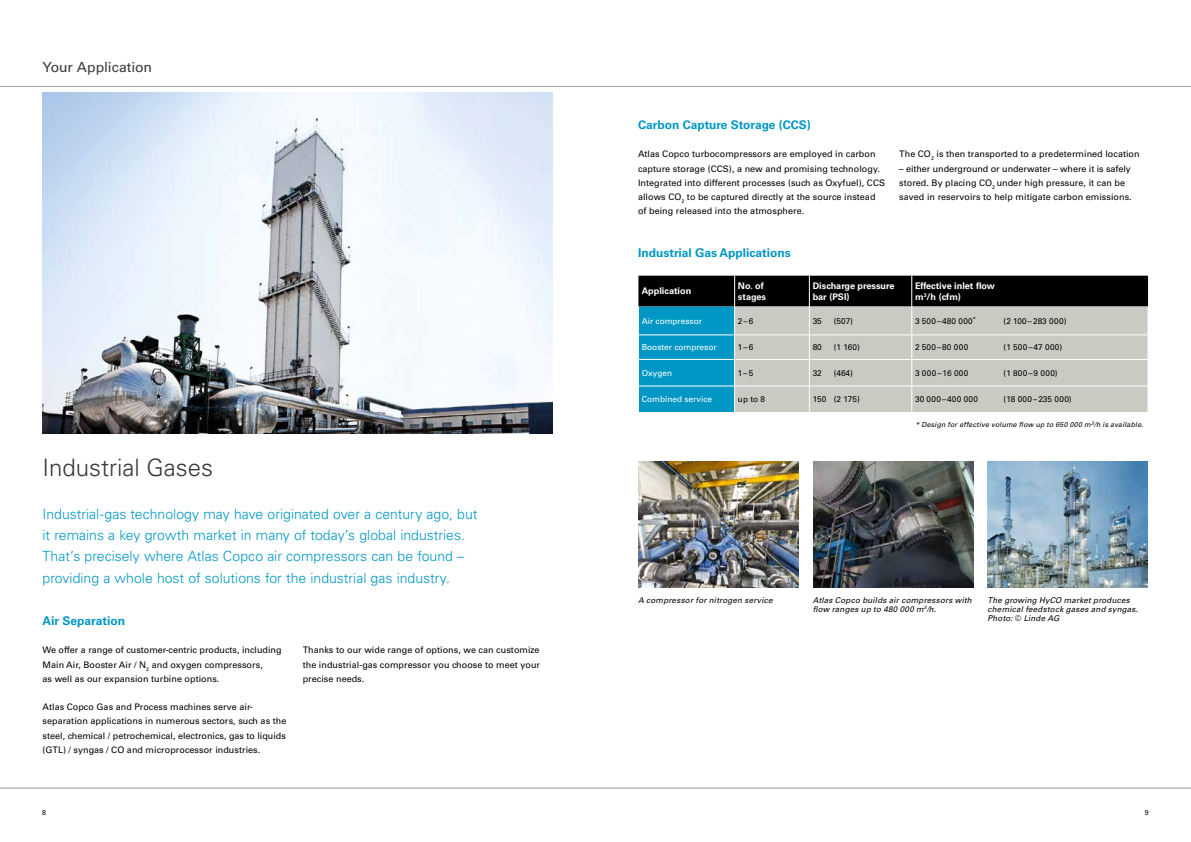
<style>
.page{position:relative;width:1191px;height:842px;background:#fff}
.page>*{position:absolute;margin:0;border:0;box-sizing:border-box;transform-origin:0 0}
.t1{font:300 24px "Univers LT Std";color:#373a3b}
.t2{font:300 14px/21.3px "Univers LT Std";color:#0097c4}
.t3{font:14px "Univers LT Std";letter-spacing:-.005em;color:#373a3b}
.t4{font:700 12px "Univers LT Std";color:#0097c4}
.t5{font:700 9.1px/10.6px "Univers LT Std";color:#fff}
.t6{font:9px/14.2px "Univers LT Std";letter-spacing:.005em;color:#000}
.t7{font:8.3px "Univers LT Std";color:#000}
.t8{font:8.3px "Univers LT Std";color:#fff}
.t9{font:8.3px "Univers LT Std";letter-spacing:.04em;color:#000}
.t10{font:8.3px "Univers LT Std";letter-spacing:.02em;color:#000}
.t11{font:italic 8px/9px "Univers LT Std";letter-spacing:.025em;color:#000}
.t12{font:italic 7px "Univers LT Std";letter-spacing:.025em;color:#000}
.t13{font:7px "Univers LT Std";color:#000}
.s1{font-style:normal}
</style>
<div class="page">
<hr style="left:0;top:86px;width:1191px;height:1px;background:#9d9d9c">
<hr style="left:0;top:788px;width:1191px;height:1px;background:#9d9d9c">
<img style="left:813px;top:462px;width:160px;height:126px">
<img style="left:987px;top:462px;width:161px;height:126px">
<img style="left:638px;top:462px;width:160px;height:126px">
<img style="left:43px;top:92px;width:510px;height:342px">
<svg style="left:638px;top:276px;width:510px;height:136px;background:#809798"></svg>
<hr style="left:809px;top:359px;width:102px;height:1px;background:#fff">
<hr style="left:911px;top:359px;width:237px;height:1px;background:#fff">
<hr style="left:734px;top:359px;width:75px;height:1px;background:#fff">
<hr style="left:734px;top:276px;width:1px;height:31px;background:#fff">
<hr style="left:809px;top:276px;width:1px;height:31px;background:#fff">
<hr style="left:911px;top:276px;width:1px;height:31px;background:#fff">
<h2 class="t3" style="left:43px;top:59px;width:111px">Your Application</h2>
<h1 class="t1" style="left:43px;top:453px;width:172px">Industrial Gases</h1>
<p class="t2" style="left:43px;top:503px;width:436px">Industrial-gas technology may have originated over a century ago, but it remains a key growth market in many of today’s global industries.<br>That’s precisely where Atlas Copco air compressors can be found – providing a whole host of solutions for the industrial gas industry.</p>
<h3 class="t4" style="left:43px;top:614px;width:84px">Air Separation</h3>
<p class="t6" style="left:43px;top:643px;width:241px">We offer a range of customer-centric products, including<br>Main Air, Booster Air / N<sub>2</sub> and oxygen compressors,<br>as well as our expansion turbine options.</p>
<p class="t6" style="left:43px;top:700px;width:245px">Atlas Copco Gas and Process machines serve air&shy;separation applications in numerous sectors, such as the steel, chemical / petrochemical, electronics, gas to liquids (GTL) / syngas / CO and microprocessor industries.</p>
<p class="t6" style="left:303px;top:643px;width:239px;text-align:justify">Thanks to our wide range of options, we can customize the industrial-gas compressor you choose to meet your precise needs.</p>
<h3 class="t4" style="left:638px;top:118px;width:174px">Carbon Capture Storage (CCS)</h3>
<p class="t6" style="left:638px;top:147px;width:248px">Atlas Copco turbocompressors are employed in carbon capture storage (CCS), a new and promising technology.<br>Integrated into different processes (such as Oxyfuel), CCS allows CO<sub>2</sub> to be captured directly at the source instead of being released into the atmosphere.</p>
<p class="t6" style="left:899px;top:147px;width:242px">The CO<sub>2</sub> is then transported to a predetermined location</p>
<p class="t6" style="left:899px;top:161px;width:234px">– either underground or underwater – where it is safely stored. By placing CO<sub>2</sub> under high pressure, it can be saved in reservoirs to help mitigate carbon emissions.</p>
<h3 class="t4" style="left:638px;top:245px;width:154px">Industrial Gas Applications</h3>
<p class="t5" style="left:642px;top:286px;width:51px">Application</p>
<p class="t5" style="left:738px;top:281px;width:30px">No. of stages</p>
<p class="t5" style="left:812px;top:281px;width:83px">Discharge pressure bar (PSI)</p>
<p class="t5" style="left:915px;top:281px;width:81px">Effective inlet flow m<sup>3</sup>/h (cfm)</p>
<p class="t8" style="left:642px;top:316px;width:62px">Air compressor</p>
<p class="t7" style="left:738px;top:316px;width:17px">2–6</p>
<p class="t7" style="left:812px;top:316px;width:11px">35</p>
<p class="t7" style="left:833px;top:316px;width:21px">(507)</p>
<p class="t10" style="left:915px;top:316px;width:63px">3 500–480 000<sup>*</sup></p>
<p class="t10" style="left:1003px;top:316px;width:64px">(2 100–283 000)</p>
<p class="t8" style="left:642px;top:342px;width:76px">Booster compresor</p>
<p class="t7" style="left:738px;top:342px;width:17px">1–6</p>
<p class="t7" style="left:812px;top:342px;width:11px">80</p>
<p class="t7" style="left:833px;top:342px;width:28px">(1 160)</p>
<p class="t7" style="left:915px;top:342px;width:55px">2 500–80 000</p>
<p class="t7" style="left:1003px;top:342px;width:60px">(1 500–47 000)</p>
<p class="t8" style="left:642px;top:368px;width:32px">Oxygen</p>
<p class="t7" style="left:738px;top:368px;width:17px">1–5</p>
<p class="t7" style="left:812px;top:368px;width:11px">32</p>
<p class="t7" style="left:833px;top:368px;width:21px">(464)</p>
<p class="t7" style="left:915px;top:368px;width:55px">3 000–16 000</p>
<p class="t7" style="left:1003px;top:368px;width:56px">(1 800–9 000)</p>
<p class="t8" style="left:642px;top:394px;width:72px">Combined service</p>
<p class="t7" style="left:738px;top:394px;width:29px">up to 8</p>
<p class="t7" style="left:812px;top:394px;width:49px">150 (2 175)</p>
<p class="t9" style="left:915px;top:394px;width:65px">30 000–400 000</p>
<p class="t9" style="left:1003px;top:394px;width:70px">(18 000–235 000)</p>
<p class="t12" style="left:915px;top:420px;width:229px">* Design for effective volume flow up to 650 000 m<sup>3</sup>/h is available.</p>
<p class="t11" style="left:638px;top:596px;width:136px">A compressor for nitrogen service</p>
<p class="t11" style="left:812px;top:596px;width:161px">Atlas Copco builds air compressors with flow ranges up to 480 000 m<sup>3</sup>/h.</p>
<p class="t11" style="left:987px;top:596px;width:152px">The growing HyCO market produces chemical feedstock gases and syngas.<br>Photo: <span class="s1">©</span> Linde AG</p>
<p class="t13" style="left:42px;top:808px;width:5px">8</p>
<p class="t13" style="left:1144px;top:809px;width:5px">9</p>
</div>
